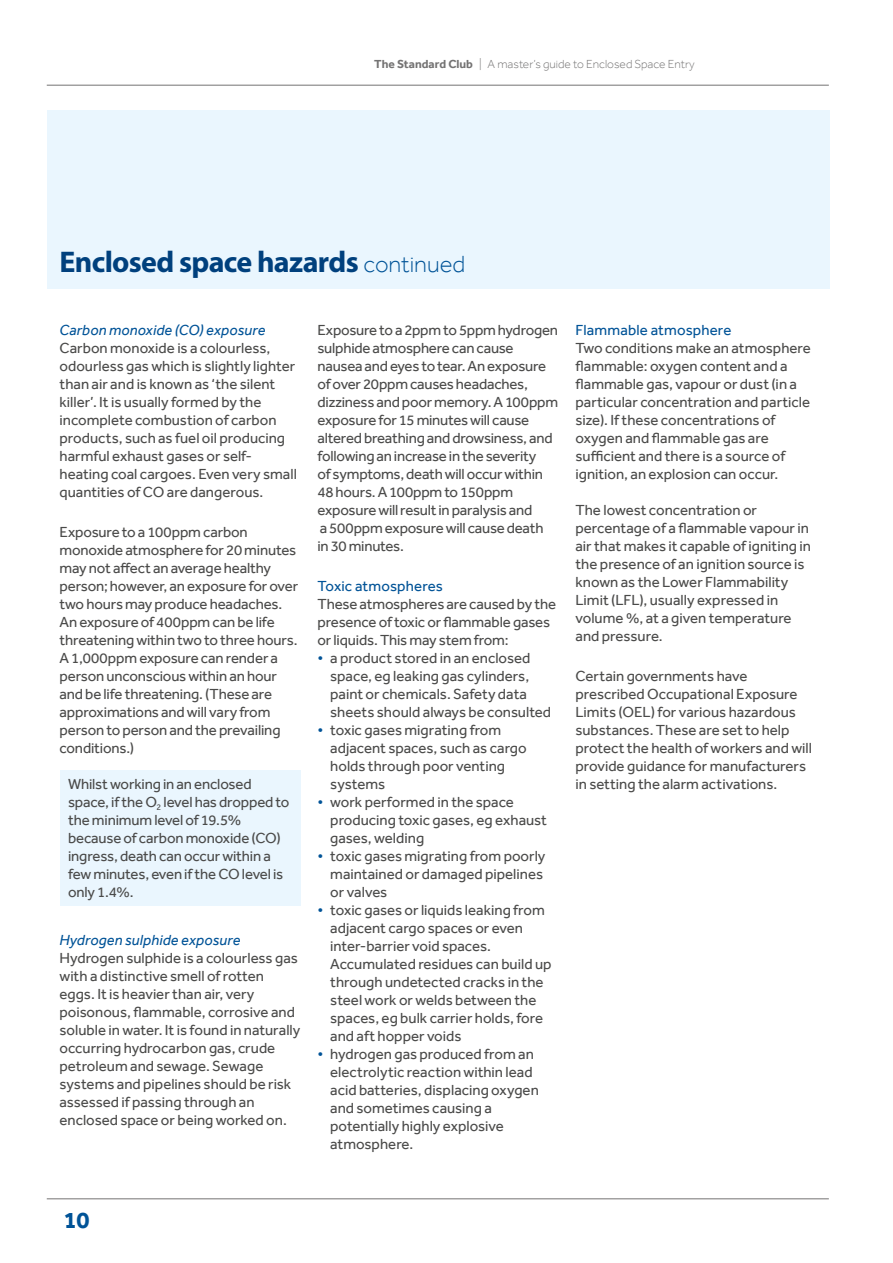
<style>
.page{position:relative;width:893px;height:1263px;background:#fff}
.page>*{position:absolute;margin:0;border:0;box-sizing:border-box;transform-origin:0 0}
.t1{font:700 30px "Myriad Pro";letter-spacing:-.025em;color:#00407d}
.t2{font:700 24px "Effra";color:#005397}
.t3{font:15px/18px "Effra";letter-spacing:-.005em;color:#4a4a49}
.t4{font:italic 15px "Effra";letter-spacing:.01em;color:#005397}
.t5{font:15px "Effra";letter-spacing:.01em;color:#005397}
.t6{font:300 12px "Effra";color:#747373}
.s1{font-weight:700}
.s2{font-family:"Effra";font-weight:300;font-size:24px;color:#005397}
.s3{color:#005397}
</style>
<div class="page">
<hr style="left:47px;top:1198px;width:782px;height:1px;background:#747373">
<div style="left:47px;top:111px;width:782px;height:178px;background:#eaf6fe"></div>
<hr style="left:47px;top:85px;width:782px;height:1px;background:#747373">
<div style="left:60px;top:771px;width:240px;height:135px;background:#eaf6fe"></div>
<p class="t6" style="left:374px;top:57px;width:322px"><span class="s1">The Standard Club</span> | A master’s guide to Enclosed Space Entry</p>
<h1 class="t1" style="left:60px;top:242px;width:407px">Enclosed space hazards <span class="s2">continued</span></h1>
<p class="t4" style="left:60px;top:321px;width:207px">Carbon monoxide (CO) exposure</p>
<p class="t3" style="left:60px;top:339px;width:239px">Carbon monoxide is a colourless, odourless gas which is slightly lighter than air and is known as ‘the silent killer’. It is usually formed by the incomplete combustion of carbon products, such as fuel oil producing harmful exhaust gases or self&shy;heating coal cargoes. Even very small quantities of CO are dangerous.</p>
<p class="t3" style="left:60px;top:523px;width:240px">Exposure to a 100ppm carbon monoxide atmosphere for 20 minutes may not affect an average healthy person; however, an exposure for over two hours may produce headaches.<br>An exposure of 400ppm can be life threatening within two to three hours.<br>A 1,000ppm exposure can render a person unconscious within an hour and be life threatening. (These are approximations and will vary from person to person and the prevailing conditions.)</p>
<p class="t3" style="left:68px;top:775px;width:223px">Whilst working in an enclosed space, if the O<sub>2</sub> level has dropped to the minimum level of 19.5% because of carbon monoxide (CO) ingress, death can occur within a few minutes, even if the CO level is only 1.4%.</p>
<p class="t4" style="left:60px;top:932px;width:182px">Hydrogen sulphide exposure</p>
<p class="t3" style="left:60px;top:949px;width:242px">Hydrogen sulphide is a colourless gas with a distinctive smell of rotten eggs. It is heavier than air, very poisonous, flammable, corrosive and soluble in water. It is found in naturally occurring hydrocarbon gas, crude petroleum and sewage. Sewage systems and pipelines should be risk assessed if passing through an enclosed space or being worked on.</p>
<p class="t3" style="left:317px;top:321px;width:242px">Exposure to a 2ppm to 5ppm hydrogen sulphide atmosphere can cause nausea and eyes to tear. An exposure of over 20ppm causes headaches, dizziness and poor memory. A 100ppm exposure for 15 minutes will cause altered breathing and drowsiness, and following an increase in the severity<br>of symptoms, death will occur within<br>48 hours. A 100ppm to 150ppm exposure will result in paralysis and<br>a 500ppm exposure will cause death<br>in 30 minutes.</p>
<p class="t5" style="left:317px;top:577px;width:127px">Toxic atmospheres</p>
<p class="t3" style="left:317px;top:595px;width:240px">These atmospheres are caused by the presence of toxic or flammable gases or liquids. This may stem from:</p>
<p class="t3" style="left:330px;top:649px;width:222px;text-indent:-13px"><span class="s3">•</span> a product stored in an enclosed space, eg leaking gas cylinders, paint or chemicals. Safety data sheets should always be consulted</p>
<p class="t3" style="left:330px;top:721px;width:198px;text-indent:-13px"><span class="s3">•</span> toxic gases migrating from adjacent spaces, such as cargo holds through poor venting systems</p>
<p class="t3" style="left:330px;top:793px;width:218px;text-indent:-13px"><span class="s3">•</span> work performed in the space producing toxic gases, eg exhaust gases, welding</p>
<p class="t3" style="left:330px;top:847px;width:217px;text-indent:-13px"><span class="s3">•</span> toxic gases migrating from poorly maintained or damaged pipelines or valves</p>
<p class="t3" style="left:330px;top:901px;width:223px;text-indent:-13px"><span class="s3">•</span> toxic gases or liquids leaking from adjacent cargo spaces or even inter-barrier void spaces.<br>Accumulated residues can build up through undetected cracks in the steel work or welds between the spaces, eg bulk carrier holds, fore and aft hopper voids</p>
<p class="t3" style="left:330px;top:1045px;width:210px;text-indent:-13px"><span class="s3">•</span> hydrogen gas produced from an electrolytic reaction within lead acid batteries, displacing oxygen and sometimes causing a potentially highly explosive atmosphere.</p>
<p class="t5" style="left:575px;top:321px;width:157px">Flammable atmosphere</p>
<p class="t3" style="left:575px;top:339px;width:237px">Two conditions make an atmosphere flammable: oxygen content and a flammable gas, vapour or dust (in a particular concentration and particle size). If these concentrations of oxygen and flammable gas are sufficient and there is a source of ignition, an explosion can occur.</p>
<p class="t3" style="left:575px;top:501px;width:237px">The lowest concentration or percentage of a flammable vapour in air that makes it capable of igniting in the presence of an ignition source is known as the Lower Flammability<br>Limit (LFL), usually expressed in volume %, at a given temperature and pressure.</p>
<p class="t3" style="left:575px;top:667px;width:238px">Certain governments have prescribed Occupational Exposure Limits (OEL) for various hazardous substances. These are set to help protect the health of workers and will provide guidance for manufacturers in setting the alarm activations.</p>
<h2 class="t2" style="left:64px;top:1205px;width:27px">10</h2>
</div>
